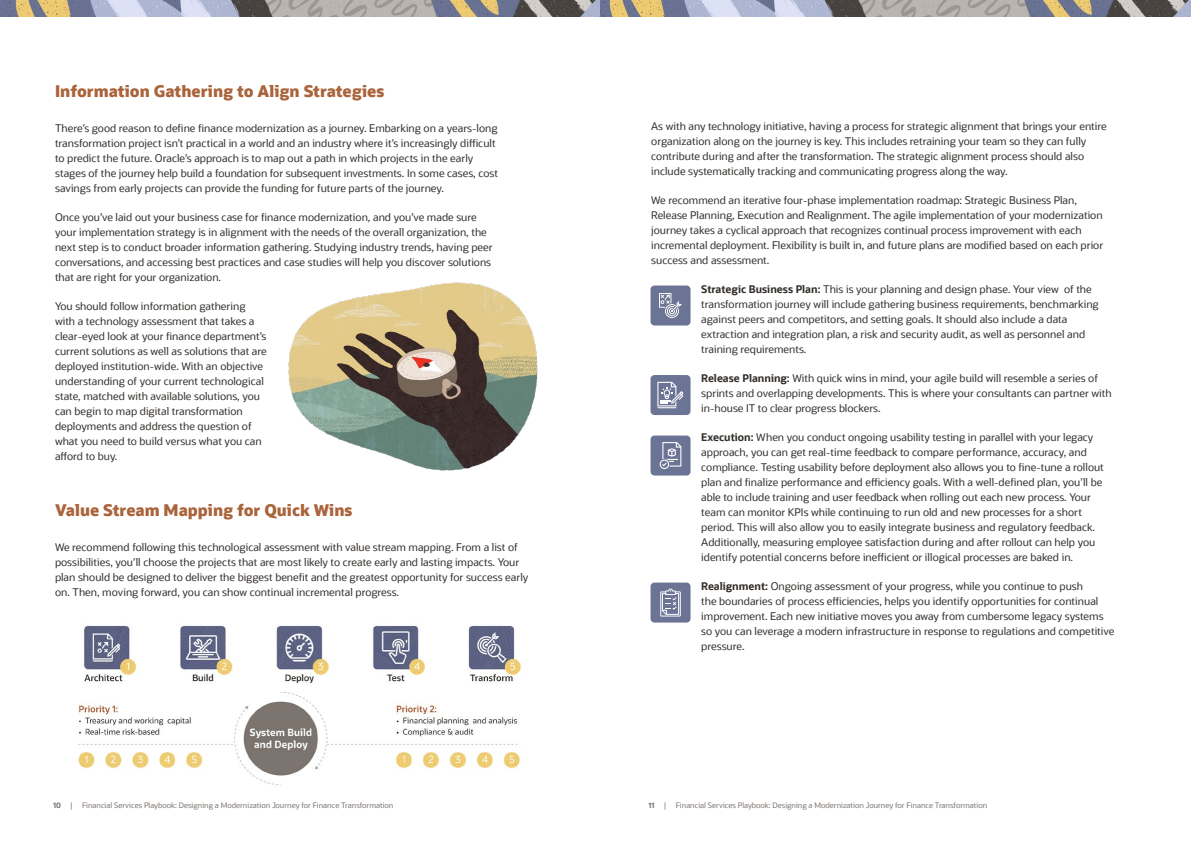
<style>
.page{position:relative;width:1191px;height:842px;background:#fff}
.page>*{position:absolute;margin:0;border:0;box-sizing:border-box;transform-origin:0 0}
.t1{font:800 16px "Oracle Sans";color:#aa643b}
.t2{font:10.5px/15px "Oracle Sans";color:#312d2a}
.t3{font:7.5px "Oracle Sans";color:#7a736e}
.s1{font-weight:700}
</style>
<div class="page">
<img style="left:78px;top:625px;width:444px;height:160px">
<img style="left:599px;top:0;width:592px;height:16px">
<img style="left:0;top:0;width:599px;height:16px">
<img style="left:288px;top:282px;width:250px;height:189px">
<div style="left:650px;top:285px;width:40px;height:40px;background:#6b7494;border-radius:4px"></div>
<svg style="left:659px;top:293px;width:23px;height:25px"></svg>
<div style="left:650px;top:375px;width:40px;height:40px;background:#6b7494;border-radius:4px"></div>
<svg style="left:657px;top:382px;width:26px;height:26px"></svg>
<div style="left:650px;top:435px;width:40px;height:40px;background:#6b7494;border-radius:4px"></div>
<svg style="left:659px;top:442px;width:22px;height:27px"></svg>
<div style="left:650px;top:582px;width:40px;height:40px;background:#6b7494;border-radius:4px"></div>
<svg style="left:660px;top:589px;width:21px;height:27px"></svg>
<p class="t1" style="left:55px;top:81px;width:331px">Information Gathering to Align Strategies</p>
<p class="t2" style="left:55px;top:121px;width:444px">There’s good reason to define finance modernization as a journey. Embarking on a years-long transformation project isn’t practical in a world and an industry where it’s increasingly difficult to predict the future. Oracle’s approach is to map out a path in which projects in the early stages of the journey help build a foundation for subsequent investments. In some cases, cost savings from early projects can provide the funding for future parts of the journey.</p>
<p class="t2" style="left:55px;top:210px;width:439px">Once you’ve laid out your business case for finance modernization, and you’ve made sure your implementation strategy is in alignment with the needs of the overall organization, the next step is to conduct broader information gathering. Studying industry trends, having peer conversations, and accessing best practices and case studies will help you discover solutions that are right for your organization.</p>
<p class="t2" style="left:55px;top:299px;width:213px">You should follow information gathering with a technology assessment that takes a clear-eyed look at your finance department’s current solutions as well as solutions that are deployed institution-wide. With an objective understanding of your current technological state, matched with available solutions, you can begin to map digital transformation deployments and address the question of what you need to build versus what you can afford to buy.</p>
<p class="t1" style="left:55px;top:499px;width:299px">Value Stream Mapping for Quick Wins</p>
<p class="t2" style="left:55px;top:539px;width:475px">We recommend following this technological assessment with value stream mapping. From a list of possibilities, you’ll choose the projects that are most likely to create early and lasting impacts. Your plan should be designed to deliver the biggest benefit and the greatest opportunity for success early on. Then, moving forward, you can show continual incremental progress.</p>
<p class="t2" style="left:651px;top:119px;width:457px">As with any technology initiative, having a process for strategic alignment that brings your entire organization along on the journey is key. This includes retraining your team so they can fully contribute during and after the transformation. The strategic alignment process should also include systematically tracking and communicating progress along the way.</p>
<p class="t2" style="left:651px;top:193px;width:453px">We recommend an iterative four-phase implementation roadmap: Strategic Business Plan, Release Planning, Execution and Realignment. The agile implementation of your modernization journey takes a cyclical approach that recognizes continual process improvement with each incremental deployment. Flexibility is built in, and future plans are modified based on each prior success and assessment.</p>
<p class="t2" style="left:701px;top:282px;width:399px"><span class="s1">Strategic Business Plan:</span> This is your planning and design phase. Your view of the transformation journey will include gathering business requirements, benchmarking against peers and competitors, and setting goals. It should also include a data extraction and integration plan, a risk and security audit, as well as personnel and training requirements.</p>
<p class="t2" style="left:701px;top:371px;width:412px"><span class="s1">Release Planning:</span> With quick wins in mind, your agile build will resemble a series of sprints and overlapping developments. This is where your consultants can partner with in-house IT to clear progress blockers.</p>
<p class="t2" style="left:701px;top:430px;width:404px"><span class="s1">Execution:</span> When you conduct ongoing usability testing in parallel with your legacy approach, you can get real-time feedback to compare performance, accuracy, and compliance. Testing usability before deployment also allows you to fine-tune a rollout plan and finalize performance and efficiency goals. With a well-defined plan, you’ll be able to include training and user feedback when rolling out each new process. Your team can monitor KPIs while continuing to run old and new processes for a short period. This will also allow you to easily integrate business and regulatory feedback.<br>Additionally, measuring employee satisfaction during and after rollout can help you identify potential concerns before inefficient or illogical processes are baked in.</p>
<p class="t2" style="left:701px;top:579px;width:415px"><span class="s1">Realignment:</span> Ongoing assessment of your progress, while you continue to push<br>the boundaries of process efficiencies, helps you identify opportunities for continual improvement. Each new initiative moves you away from cumbersome legacy systems so you can leverage a modern infrastructure in response to regulations and competitive pressure.</p>
<p class="t3" style="left:53px;top:800px;width:342px"><span class="s1">10</span> | Financial Services Playbook: Designing a Modernization Journey for Finance Transformation</p>
<p class="t3" style="left:648px;top:800px;width:340px"><span class="s1">11</span> | Financial Services Playbook: Designing a Modernization Journey for Finance Transformation</p>
</div>
